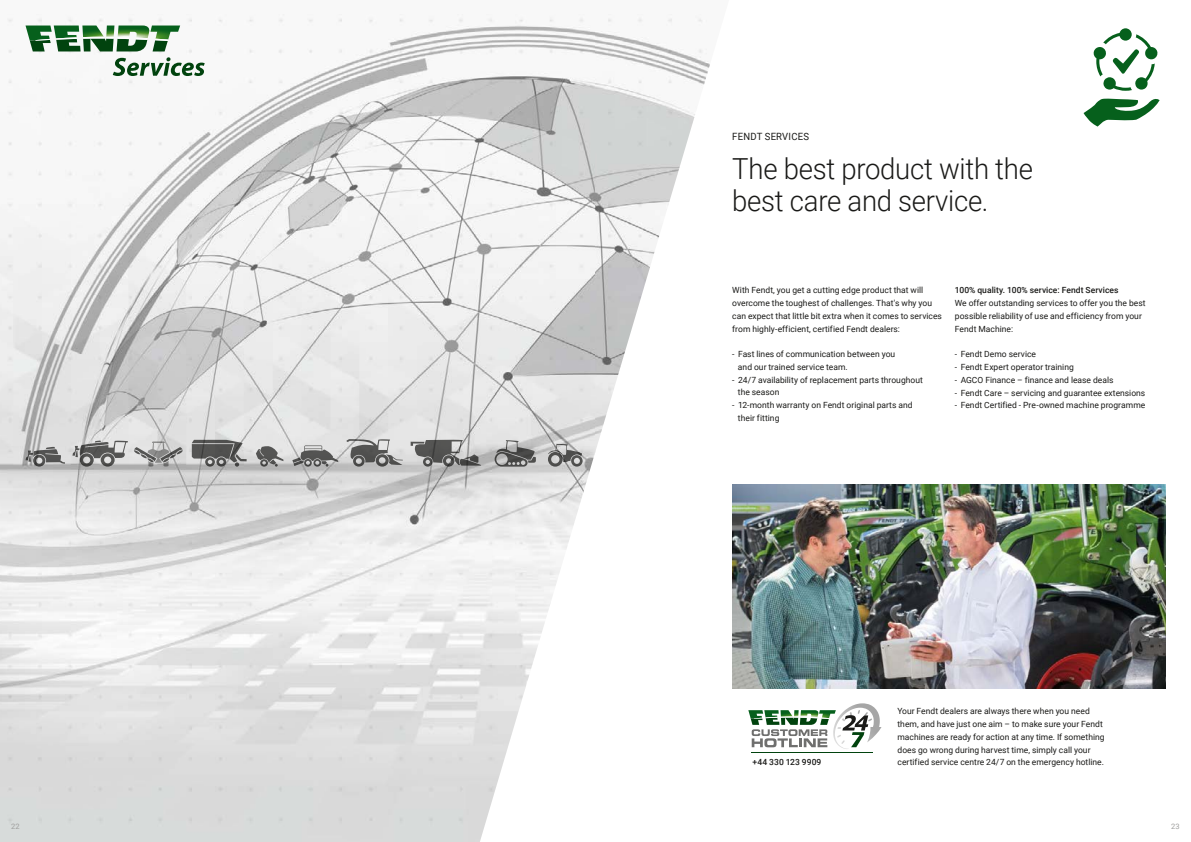
<style>
.page{position:relative;width:1191px;height:842px;background:#fff}
.page>*{position:absolute;margin:0;border:0;box-sizing:border-box;transform-origin:0 0}
.t1{font:300 29px/32px "Roboto";letter-spacing:-.01em;color:#1a1a18;scale:.95 1}
.t2{font:10px "Roboto";letter-spacing:.025em;color:#1a1a18;scale:.95 1}
.t3{font:8.5px/12.8px "Roboto";letter-spacing:.005em;color:#1a1a18}
.t4{font:500 8.5px "Roboto";letter-spacing:.01em;color:#1a1a18}
.t5{font:7.5px "Roboto";color:#9f9f9e}
</style>
<div class="page">
<img style="left:0;top:14px;width:595px;height:828px">
<svg style="left:26px;top:26px;width:154px;height:25px"></svg>
<svg style="left:113px;top:57px;width:92px;height:19px"></svg>
<svg style="left:256px;top:446px;width:27px;height:21px"></svg>
<svg style="left:494px;top:440px;width:42px;height:27px"></svg>
<svg style="left:134px;top:441px;width:49px;height:26px"></svg>
<svg style="left:192px;top:440px;width:55px;height:27px"></svg>
<svg style="left:72px;top:440px;width:56px;height:27px;background:#9a9a99"></svg>
<svg style="left:292px;top:445px;width:46px;height:22px"></svg>
<svg style="left:410px;top:440px;width:71px;height:27px;background:#8c8c8c"></svg>
<svg style="left:346px;top:439px;width:57px;height:28px;background:#9c9c9b"></svg>
<svg style="left:548px;top:444px;width:34px;height:23px"></svg>
<svg style="left:26px;top:447px;width:39px;height:20px"></svg>
<img style="left:595px;top:14px;width:115px;height:438px">
<svg style="left:1083px;top:28px;width:76px;height:99px"></svg>
<img style="left:836px;top:703px;width:45px;height:46px">
<svg style="left:842px;top:715px;width:26px;height:32px"></svg>
<hr style="left:751px;top:752px;width:122px;height:1px;background:#01430e">
<svg style="left:748px;top:710px;width:88px;height:37px"></svg>
<img style="left:732px;top:485px;width:433px;height:204px">
<p class="t5" style="left:11px;top:821px;width:10px">22</p>
<p class="t2" style="left:732px;top:130px;width:82px">FENDT SERVICES</p>
<h1 class="t1" style="left:732px;top:151px;width:318px">The best product with the best care and service.</h1>
<p class="t3" style="left:732px;top:284px;width:211px">With Fendt, you get a cutting edge product that will overcome the toughest of challenges. That's why you can expect that little bit extra when it comes to services from highly-efficient, certified Fendt dealers:</p>
<p class="t3" style="left:738px;top:347px;width:159px;text-indent:-6px">- Fast lines of communication between you and our trained service team.</p>
<p class="t3" style="left:738px;top:373px;width:187px;text-indent:-6px">- 24/7 availability of replacement parts throughout the season</p>
<p class="t3" style="left:738px;top:398px;width:176px;text-indent:-6px">- 12-month warranty on Fendt original parts and their fitting</p>
<p class="t4" style="left:955px;top:284px;width:165px">100% quality. 100% service: Fendt Services</p>
<p class="t3" style="left:955px;top:296px;width:192px">We offer outstanding services to offer you the best possible reliability of use and efficiency from your<br>Fendt Machine:</p>
<p class="t3" style="left:955px;top:347px;width:83px">- Fendt Demo service</p>
<p class="t3" style="left:955px;top:360px;width:120px">- Fendt Expert operator training</p>
<p class="t3" style="left:955px;top:373px;width:160px">- AGCO Finance – finance and lease deals</p>
<p class="t3" style="left:955px;top:386px;width:192px">- Fendt Care – servicing and guarantee extensions</p>
<p class="t3" style="left:955px;top:398px;width:192px">- Fendt Certified - Pre-owned machine programme</p>
<p class="t4" style="left:752px;top:756px;width:70px">+44 330 123 9909</p>
<p class="t3" style="left:897px;top:705px;width:209px">Your Fendt dealers are always there when you need them, and have just one aim – to make sure your Fendt machines are ready for action at any time. If something does go wrong during harvest time, simply call your certified service centre 24/7 on the emergency hotline.</p>
<p class="t5" style="left:1171px;top:821px;width:10px">23</p>
</div>
